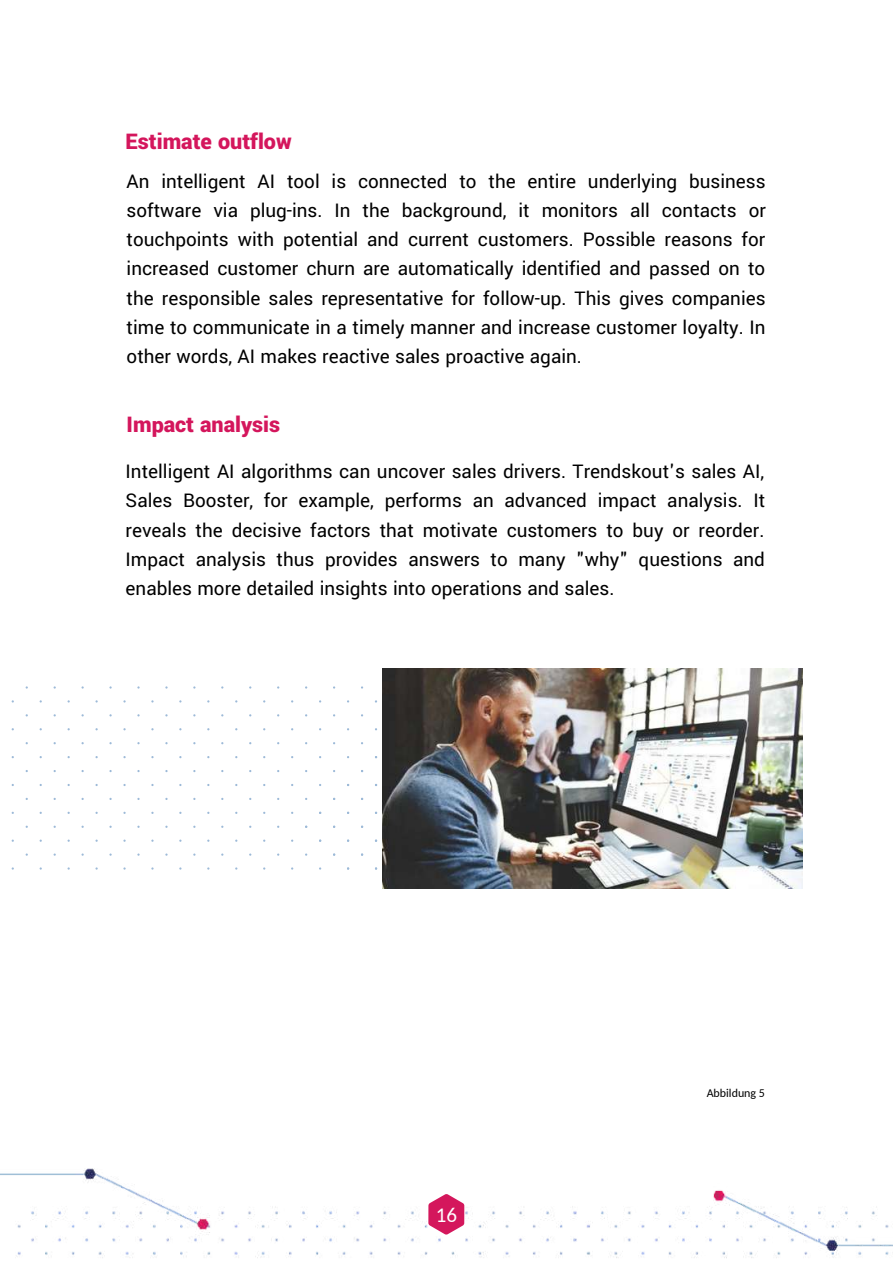
<style>
.page{position:relative;width:893px;height:1264px;background:#fff}
.page>*{position:absolute;margin:0;border:0;box-sizing:border-box;transform-origin:0 0}
.t1{font:900 24px "Yantramanav";color:#d4165c}
.t2{font:21px/29.2px "Yantramanav";color:#000;text-align:justify}
.t3{font:21px "Carlito";color:#fff}
.t4{font:12px "Carlito";color:#000}
</style>
<div class="page">
<img style="left:0;top:668px;width:892px;height:590px">
<img style="left:382px;top:668px;width:420px;height:220px">
<svg style="left:428px;top:1194px;width:36px;height:40px"></svg>
<p class="t1" style="left:126px;top:126px;width:167px">Estimate outflow</p>
<p class="t2" style="left:127px;top:167px;width:640px">An intelligent AI tool is connected to the entire underlying business software via plug-ins. In the background, it monitors all contacts or touchpoints with potential and current customers. Possible reasons for increased customer churn are automatically identified and passed on to the responsible sales representative for follow-up. This gives companies time to communicate in a timely manner and increase customer loyalty. In other words, AI makes reactive sales proactive again.</p>
<p class="t1" style="left:127px;top:409px;width:155px">Impact analysis</p>
<p class="t2" style="left:126px;top:457px;width:641px">Intelligent AI algorithms can uncover sales drivers. Trendskout's sales AI, Sales Booster, for example, performs an advanced impact analysis. It reveals the decisive factors that motivate customers to buy or reorder.<br>Impact analysis thus provides answers to many "why" questions and enables more detailed insights into operations and sales.</p>
<p class="t3" style="left:435px;top:1206px;width:23px">16</p>
<p class="t4" style="left:706px;top:1087px;width:60px">Abbildung 5</p>
</div>
